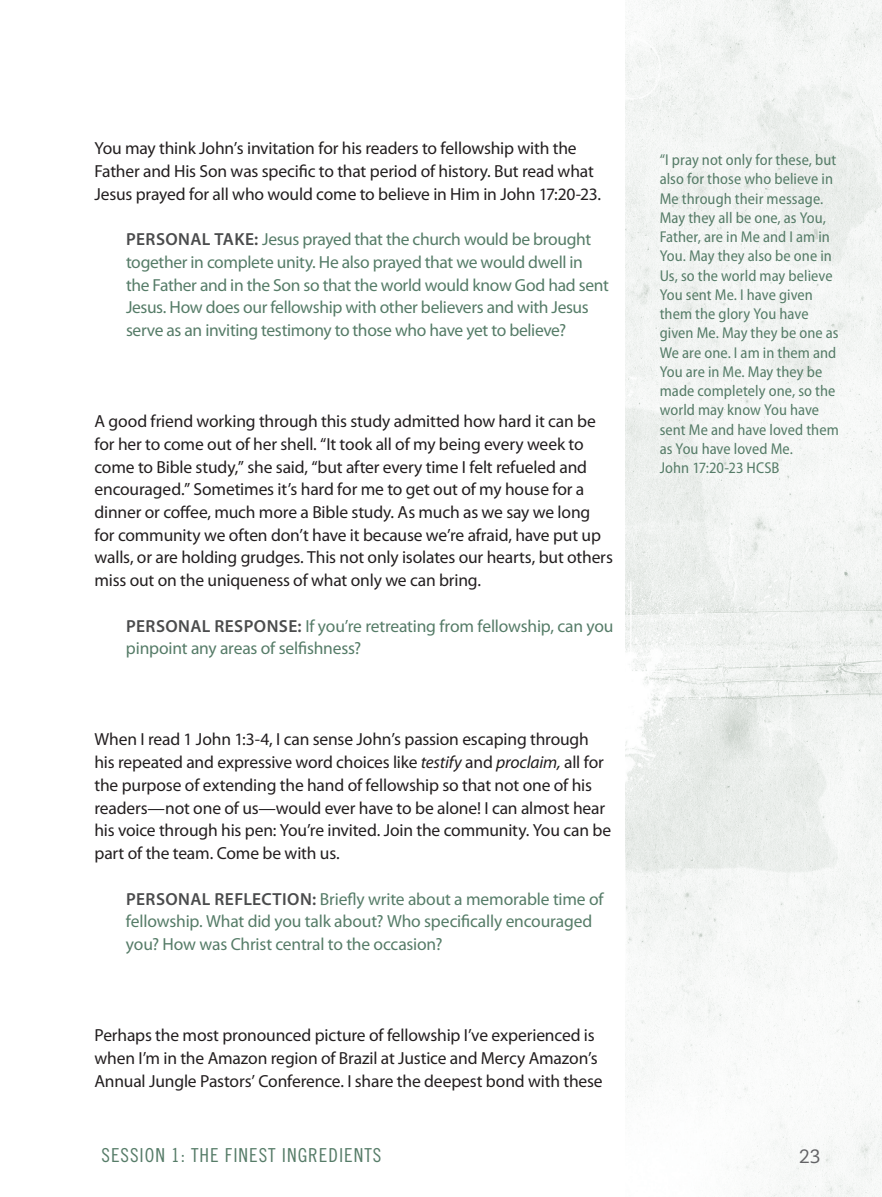
<style>
.page{position:relative;width:882px;height:1197px;background:#fff}
.page>*{position:absolute;margin:0;border:0;box-sizing:border-box;transform-origin:0 0}
.t1{font:19.25px "Trade Gothic LT Std Cn 18";letter-spacing:.05em;color:#567c68}
.t2{font:19.25px "Caecilia LT Std";color:#636366}
.t3{font:17.5px/22.8px "Myriad Pro";letter-spacing:-.01em;color:#231f20}
.t4{font:17.5px/22.8px "Myriad Pro";letter-spacing:-.015em;color:#567c68}
.t5{font:semi-condensed 15.75px/19.2px "Myriad Pro";letter-spacing:.005em;color:#567c68}
.s1{font-weight:600;color:#4b4c4d}
.s2{font-style:italic}
</style>
<div class="page">
<img style="left:626px;top:0;width:256px;height:1197px">
<p class="t3" style="left:94px;top:137px;width:508px">You may think John’s invitation for his readers to fellowship with the<br>Father and His Son was specific to that period of history. But read what<br>Jesus prayed for all who would come to believe in Him in John 17:20-23.</p>
<p class="t4" style="left:126px;top:228px;width:484px"><span class="s1">PERSONAL TAKE:</span> Jesus prayed that the church would be brought together in complete unity. He also prayed that we would dwell in the Father and in the Son so that the world would know God had sent Jesus. How does our fellowship with other believers and with Jesus serve as an inviting testimony to those who have yet to believe?</p>
<p class="t3" style="left:94px;top:410px;width:520px">A good friend working through this study admitted how hard it can be for her to come out of her shell. “It took all of my being every week to come to Bible study,” she said, “but after every time I felt refueled and encouraged.” Sometimes it’s hard for me to get out of my house for a dinner or coffee, much more a Bible study. As much as we say we long for community we often don’t have it because we’re afraid, have put up walls, or are holding grudges. This not only isolates our hearts, but others miss out on the uniqueness of what only we can bring.</p>
<p class="t4" style="left:126px;top:615px;width:489px"><span class="s1">PERSONAL RESPONSE:</span> If you’re retreating from fellowship, can you pinpoint any areas of selfishness?</p>
<p class="t3" style="left:94px;top:729px;width:518px">When I read 1 John 1:3-4, I can sense John’s passion escaping through his repeated and expressive word choices like <span class="s2">testify</span> and <span class="s2">proclaim,</span> all for the purpose of extending the hand of fellowship so that not one of his readers—not one of us—would ever have to be alone! I can almost hear his voice through his pen: You’re invited. Join the community. You can be part of the team. Come be with us.</p>
<p class="t4" style="left:126px;top:888px;width:479px"><span class="s1">PERSONAL REFLECTION:</span> Briefly write about a memorable time of fellowship. What did you talk about? Who specifically encouraged you? How was Christ central to the occasion?</p>
<p class="t3" style="left:94px;top:1024px;width:510px">Perhaps the most pronounced picture of fellowship I’ve experienced is when I’m in the Amazon region of Brazil at Justice and Mercy Amazon’s<br>Annual Jungle Pastors’ Conference. I share the deepest bond with these</p>
<p class="t5" style="left:660px;top:151px;width:181px">“I pray not only for these, but also for those who believe in<br>Me through their message.<br>May they all be one, as You,<br>Father, are in Me and I am in<br>You. May they also be one in<br>Us, so the world may believe<br>You sent Me. I have given them the glory You have given Me. May they be one as<br>We are one. I am in them and<br>You are in Me. May they be made completely one, so the world may know You have sent Me and have loved them as You have loved Me.<br>John 17:20-23 HCSB</p>
<p class="t1" style="left:101px;top:1144px;width:281px">SESSION 1: THE FINEST INGREDIENTS</p>
<p class="t2" style="left:799px;top:1146px;width:23px">23</p>
</div>
